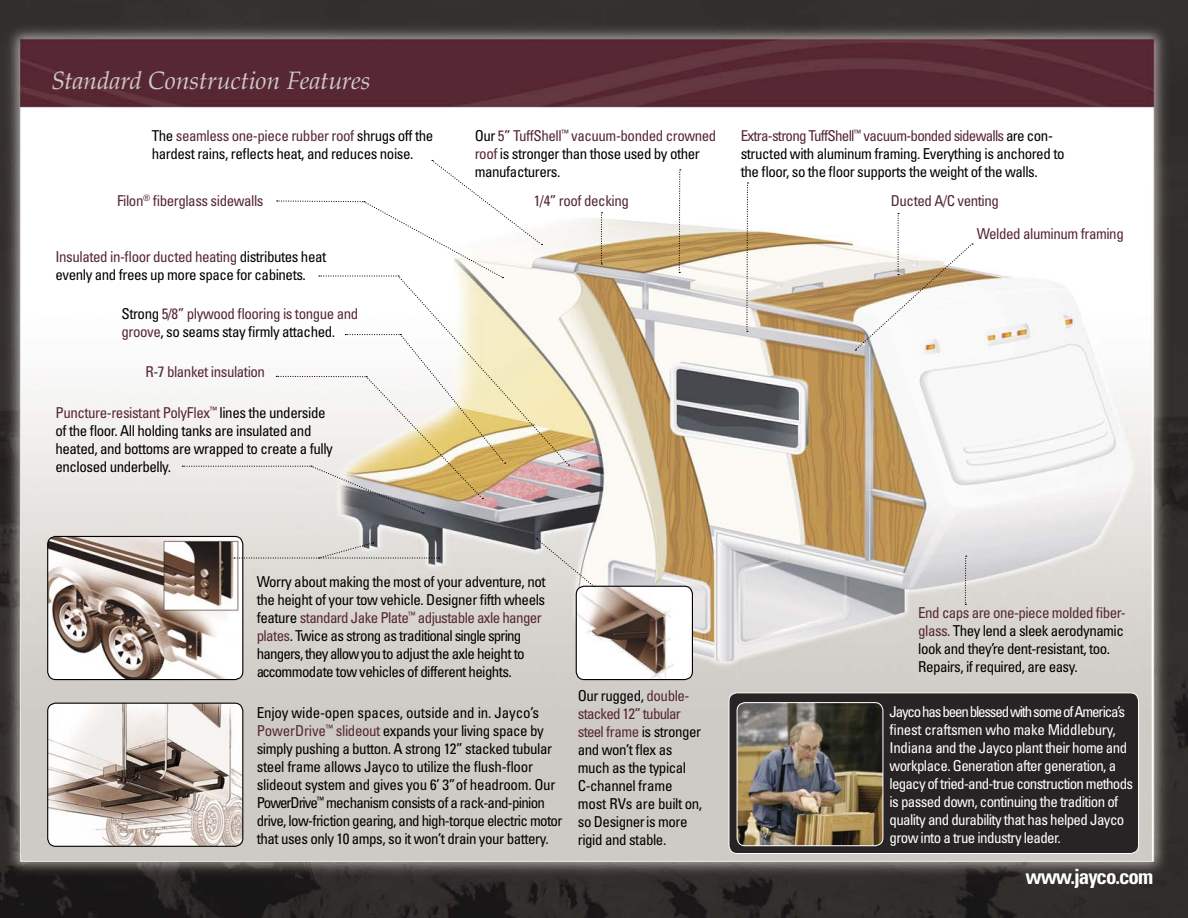
<style>
.page{position:relative;width:1188px;height:918px;background:#fff}
.page>*{position:absolute;margin:0;border:0;box-sizing:border-box;transform-origin:0 0}
.t1{font:italic 25.05px "Palatino";letter-spacing:-.01em;color:#d0cac6}
.t2{font:700 condensed 21px "Univers";letter-spacing:-.05em;color:#fff}
.t3{font:condensed 15px/18px "Univers";letter-spacing:-.03em;color:#000}
.t4{font:condensed 15px/18px "Univers";letter-spacing:-.04em;color:#fff}
.t5{font:condensed 15px/18px "Univers";letter-spacing:-.03em;color:#562733}
.s1{color:#562733}
.s2{color:#000}
</style>
<div class="page">
<img style="left:0;top:0;width:1188px;height:917px">
<img style="left:22px;top:109px;width:1129px;height:751px">
<svg style="left:746px;top:182px;width:3px;height:150px"></svg>
<svg style="left:965px;top:556px;width:2px;height:49px"></svg>
<svg style="left:601px;top:212px;width:2px;height:53px"></svg>
<svg style="left:182px;top:160px;width:387px;height:354px"></svg>
<img style="left:48px;top:703px;width:195px;height:143px;border-radius:8px">
<div style="left:47px;top:703px;width:196px;height:144px;border:1px solid #000;border-radius:8px"></div>
<div style="left:576px;top:586px;width:116px;height:94px;background:#fff;border-radius:8px"></div>
<img style="left:576px;top:587px;width:98px;height:92px">
<div style="left:576px;top:586px;width:117px;height:94px;border:1px solid #000;border-radius:8px"></div>
<img style="left:48px;top:536px;width:190px;height:144px">
<div style="left:47px;top:536px;width:196px;height:144px;border:1px solid #000;border-radius:8px"></div>
<svg style="left:234px;top:542px;width:206px;height:17px;background:#d0cdca"></svg>
<svg style="left:536px;top:538px;width:59px;height:49px"></svg>
<div style="left:729px;top:693px;width:409px;height:161px;background:#282426;border-radius:8px"></div>
<div style="left:729px;top:692px;width:410px;height:162px;border:1px solid #fff;border-radius:8px"></div>
<img style="left:737px;top:703px;width:146px;height:143px;border-radius:8px">
<div style="left:737px;top:702px;width:146px;height:144px;border:1px solid #fff;border-radius:8px"></div>
<svg style="left:678px;top:169px;width:3px;height:104px"></svg>
<svg style="left:855px;top:213px;width:118px;height:138px"></svg>
<h1 class="t1" style="left:51px;top:71px;width:321px">Standard Construction Features</h1>
<p class="t3" style="left:152px;top:128px;width:283px">The <span class="s1">seamless one-piece rubber roof</span> shrugs off the hardest rains, reflects heat, and reduces noise.</p>
<p class="t5" style="left:117px;top:193px;width:148px">Filon<sup>®</sup> fiberglass sidewalls</p>
<p class="t3" style="left:56px;top:249px;width:272px"><span class="s1">Insulated in-floor ducted heating</span> distributes heat evenly and frees up more space for cabinets.</p>
<p class="t5" style="left:122px;top:306px;width:238px"><span class="s2">Strong</span> 5/8” plywood flooring is tongue and groove<span class="s2">, so seams stay firmly attached.</span></p>
<p class="t5" style="left:146px;top:364px;width:121px">R-7 blanket insulation</p>
<p class="t3" style="left:55px;top:405px;width:279px"><span class="s1">Puncture-resistant PolyFlex</span><sup>™</sup> lines the underside of the floor. All holding tanks are insulated and heated, and bottoms are wrapped to create a fully enclosed underbelly.</p>
<p class="t3" style="left:475px;top:128px;width:243px">Our <span class="s1">5” TuffShell</span><sup>™</sup> <span class="s1">vacuum-bonded crowned roof</span> is stronger than those used by other manufacturers.</p>
<p class="t5" style="left:534px;top:193px;width:97px">1/4” roof decking</p>
<p class="t3" style="left:741px;top:128px;width:325px"><span class="s1">Extra-strong TuffShell</span><sup>™</sup> <span class="s1">vacuum-bonded sidewalls</span> are con&shy;structed with aluminum framing. Everything is anchored to the floor, so the floor supports the weight of the walls.</p>
<p class="t5" style="left:891px;top:193px;width:110px">Ducted A/C venting</p>
<p class="t5" style="left:977px;top:226px;width:149px">Welded aluminum framing</p>
<p class="t3" style="left:257px;top:574px;width:290px">Worry about making the most of your adventure, not the height of your tow vehicle. Designer fifth wheels feature <span class="s1">standard Jake Plate</span><sup>™</sup> <span class="s1">adjustable axle hanger plates</span>. Twice as strong as traditional single spring hangers, they allow you to adjust the axle height to accommodate tow vehicles of different heights.</p>
<p class="t3" style="left:257px;top:705px;width:307px">Enjoy wide-open spaces, outside and in. Jayco’s <span class="s1">PowerDrive</span><sup>™</sup> <span class="s1">slideout</span> expands your living space by simply pushing a button. A strong 12” stacked tubular steel frame allows Jayco to utilize the flush-floor slideout system and gives you 6’ 3” of headroom. Our PowerDrive<sup>™</sup> mechanism consists of a rack-and-pinion drive, low-friction gearing, and high-torque electric motor that uses only 10 amps, so it won’t drain your battery.</p>
<p class="t3" style="left:578px;top:688px;width:126px">Our rugged, <span class="s1">double&shy;stacked 12” tubular steel frame</span> is stronger and won’t flex as much as the typical<br>C-channel frame most RVs are built on, so Designeris more rigid and stable.</p>
<p class="t3" style="left:918px;top:605px;width:209px"><span class="s1">End caps are one-piece molded fiber&shy;glass.</span> They lend a sleek aerodynamic look and they’re dent-resistant, too.<br>Repairs, if required, are easy.</p>
<p class="t4" style="left:890px;top:704px;width:245px">Jayco has been blessed with some of America’s finest craftsmen who make Middlebury, Indiana and the Jayco plant their home and workplace. Generation after generation, a legacy of tried-and-true construction methods is passed down, continuing the tradition of quality and durability that has helped Jayco grow into a true industry leader.</p>
<h2 class="t2" style="left:1025px;top:869px;width:129px">www.jayco.com</h2>
</div>
